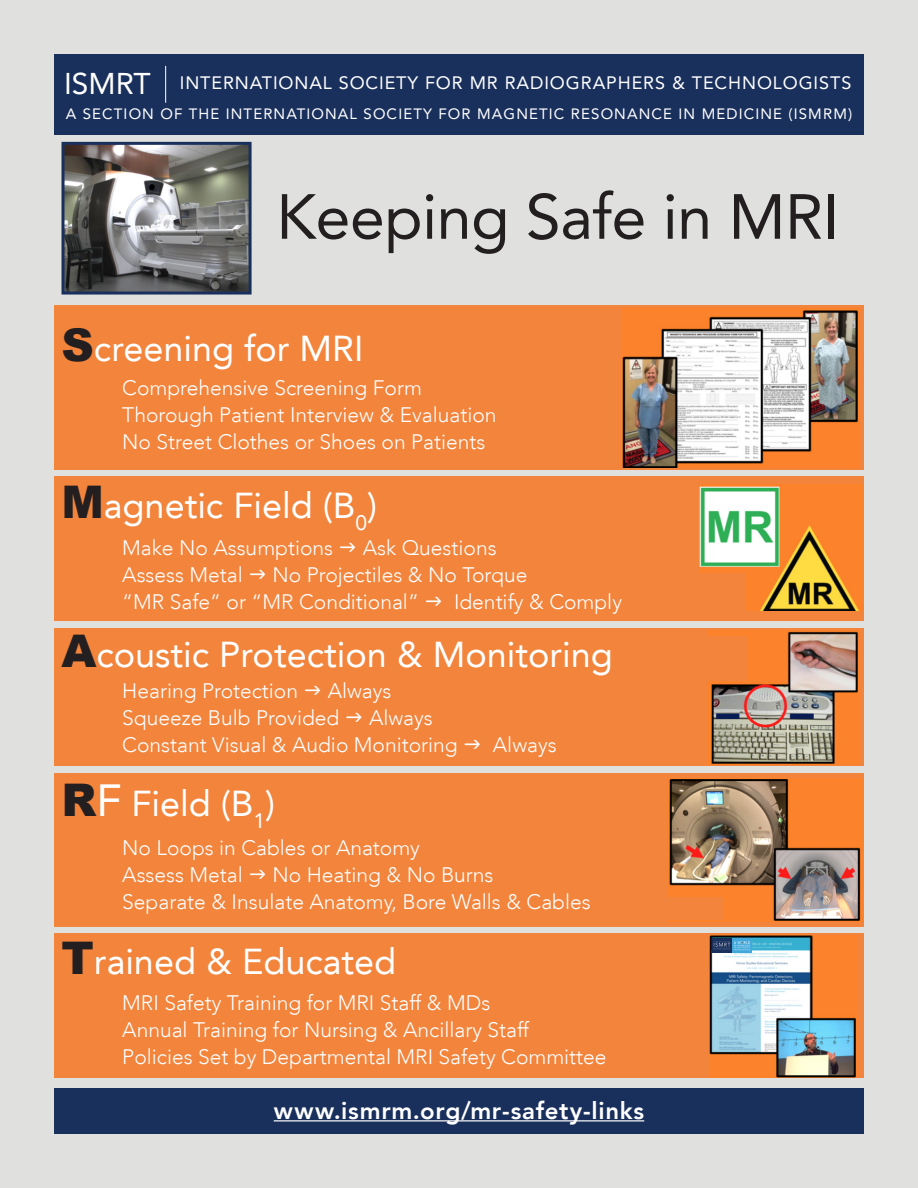
<style>
.page{position:relative;width:918px;height:1188px;background:#e0e1df}
.page>*{position:absolute;margin:0;border:0;box-sizing:border-box;transform-origin:0 0}
.t1{font:63px "Avenir LT";letter-spacing:-.01em;color:#231f20}
.t2{font:36px "Avenir LT";color:#fff}
.t3{font:30px "Avenir LT";color:#fff}
.t4{font:800 24px "Avenir LT";letter-spacing:.03em;color:#fff}
.t5{font:300 21px "Avenir LT";color:#fff}
.t6{font:18px "Avenir LT";letter-spacing:.05em;color:#fff}
.t7{font:15px "Avenir LT";letter-spacing:.075em;color:#fff}
.s1{font-family:"Arial";font-weight:900;font-size:45px;color:#231f20}
.s2{font-size:45px}
</style>
<div class="page">
<div style="left:54px;top:54px;width:810px;height:81px;background:#1a305c"></div>
<div style="left:54px;top:306px;width:810px;height:164px;background:#f2843c"></div>
<div style="left:54px;top:477px;width:810px;height:144px;background:#f2843c"></div>
<div style="left:54px;top:628px;width:810px;height:138px;background:#f2843c"></div>
<div style="left:54px;top:773px;width:810px;height:154px;background:#f2843c"></div>
<div style="left:54px;top:933px;width:810px;height:145px;background:#f2843c"></div>
<div style="left:54px;top:1089px;width:810px;height:45px;background:#1a305c"></div>
<hr style="left:274px;top:1120px;width:370px;height:1px;background:#fff">
<hr style="left:165px;top:66px;width:1px;height:37px;background:#fff">
<img style="left:66px;top:146px;width:182px;height:145px">
<div style="left:62px;top:142px;width:190px;height:153px;border:3px solid #1a305c"></div>
<img style="left:622px;top:309px;width:236px;height:158px">
<img style="left:699px;top:484px;width:165px;height:126px">
<div style="left:654px;top:574px;width:91px;height:44px;background:#f2843c"></div>
<img style="left:708px;top:630px;width:150px;height:134px">
<div style="left:657px;top:637px;width:90px;height:44px;background:#f2843c"></div>
<img style="left:667px;top:779px;width:196px;height:143px">
<div style="left:633px;top:897px;width:90px;height:23px;background:#f2843c"></div>
<img style="left:709px;top:936px;width:148px;height:141px">
<img style="left:712px;top:939px;width:40px;height:13px">
<p class="t3" style="left:64px;top:66px;width:88px">ISMRT</p>
<p class="t6" style="left:180px;top:72px;width:673px">INTERNATIONAL SOCIETY FOR MR RADIOGRAPHERS &amp; TECHNOLOGISTS</p>
<p class="t7" style="left:66px;top:105px;width:788px">A SECTION OF THE INTERNATIONAL SOCIETY FOR MAGNETIC RESONANCE IN MEDICINE (ISMRM)</p>
<p class="t1" style="left:276px;top:180px;width:564px">Keeping Safe in MRI</p>
<p class="t2" style="left:62px;top:328px;width:303px"><span class="s1">S</span>creening for MRI</p>
<p class="t5" style="left:122px;top:376px;width:301px">Comprehensive Screening Form</p>
<p class="t5" style="left:122px;top:403px;width:376px">Thorough Patient Interview &amp; Evaluation</p>
<p class="t5" style="left:122px;top:430px;width:365px">No Street Clothes or Shoes on Patients</p>
<p class="t2" style="left:62px;top:484px;width:317px"><span class="s1">M</span>agnetic Field (B<sub>0</sub>)</p>
<p class="t5" style="left:122px;top:535px;width:212px">Make No Assumptions</p>
<p class="t5" style="left:363px;top:535px;width:135px">Ask Questions</p>
<p class="t5" style="left:122px;top:562px;width:122px">Assess Metal</p>
<p class="t5" style="left:273px;top:562px;width:256px">No Projectiles &amp; No Torque</p>
<p class="t5" style="left:122px;top:589px;width:298px">“MR Safe” or “MR Conditional”</p>
<p class="t5" style="left:454px;top:589px;width:170px">Identify &amp; Comply</p>
<p class="t2" style="left:62px;top:633px;width:553px"><span class="s1">A</span>coustic Protection &amp; Monitoring</p>
<p class="t5" style="left:122px;top:678px;width:177px">Hearing Protection</p>
<p class="t5" style="left:328px;top:678px;width:65px">Always</p>
<p class="t5" style="left:122px;top:705px;width:219px">Squeeze Bulb Provided</p>
<p class="t5" style="left:369px;top:705px;width:65px">Always</p>
<p class="t5" style="left:122px;top:732px;width:337px">Constant Visual &amp; Audio Monitoring</p>
<p class="t5" style="left:493px;top:732px;width:65px">Always</p>
<p class="t2" style="left:62px;top:783px;width:215px"><span class="s1">R</span><span class="s2">F</span> Field (B<sub>1</sub>)</p>
<p class="t5" style="left:122px;top:836px;width:299px">No Loops in Cables or Anatomy</p>
<p class="t5" style="left:122px;top:863px;width:122px">Assess Metal</p>
<p class="t5" style="left:273px;top:863px;width:223px">No Heating &amp; No Burns</p>
<p class="t5" style="left:122px;top:890px;width:470px">Separate &amp; Insulate Anatomy, Bore Walls &amp; Cables</p>
<p class="t2" style="left:62px;top:941px;width:336px"><span class="s1">T</span>rained &amp; Educated</p>
<p class="t5" style="left:122px;top:991px;width:370px">MRI Safety Training for MRI Staff &amp; MDs</p>
<p class="t5" style="left:122px;top:1018px;width:408px">Annual Training for Nursing &amp; Ancillary Staff</p>
<p class="t5" style="left:122px;top:1045px;width:486px">Policies Set by Departmental MRI Safety Committee</p>
<p class="t4" style="left:274px;top:1097px;width:372px">www.ismrm.org/mr-safety-links</p>
</div>
